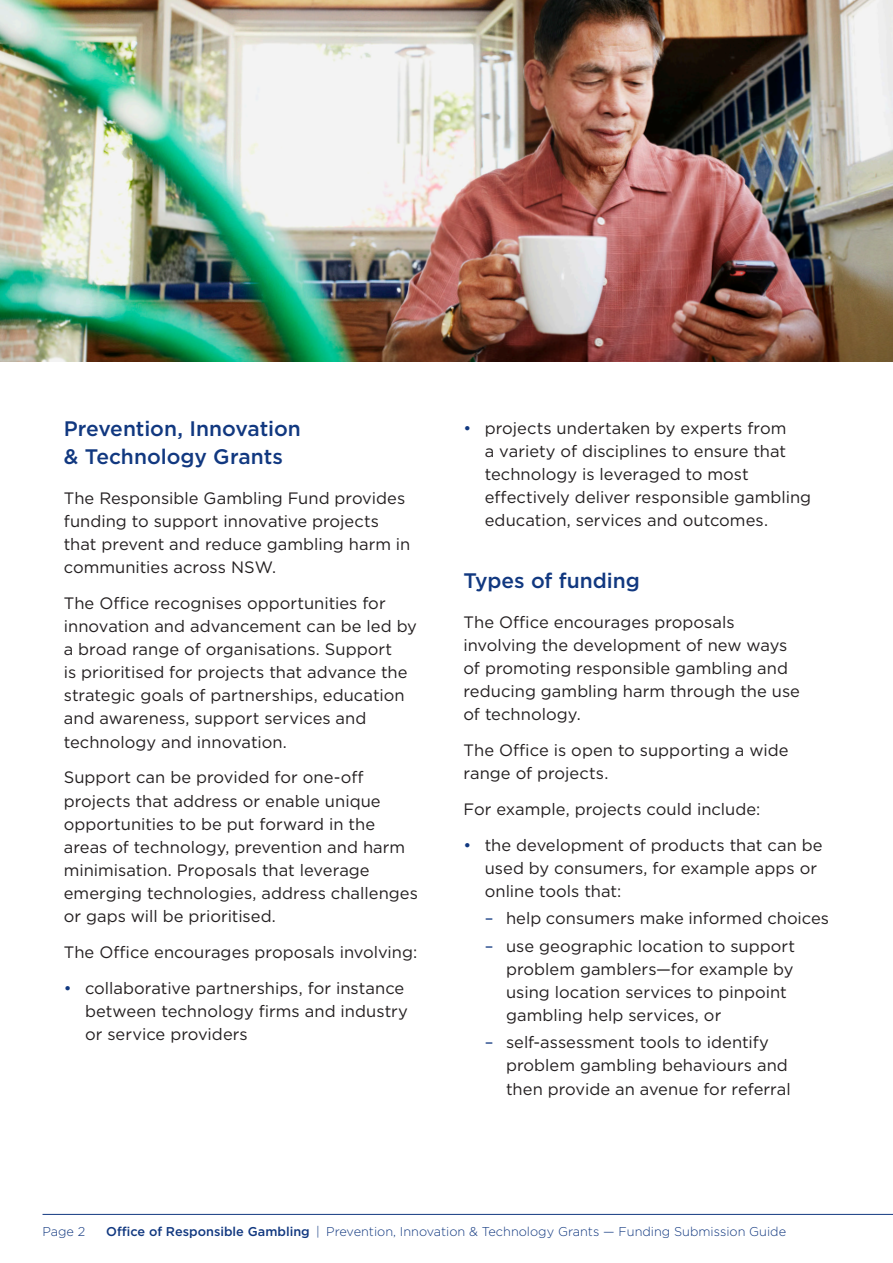
<style>
.page{position:relative;width:893px;height:1263px;background:#fff}
.page>*{position:absolute;margin:0;border:0;box-sizing:border-box;transform-origin:0 0}
.t1{font:500 21px/27.3px "Gotham";color:#113880}
.Body{font:16.5px/23.1px "Gotham";color:#231f20}
.t2{font:300 12.75px "Gotham";color:#113880}
.s1{color:#113880}
.s2{font-weight:500}
</style>
<div class="page">
<hr style="left:43px;top:1214px;width:850px;height:1px;background:#113880">
<img style="left:0;top:0;width:893px;height:361px">
<h2 class="t1" style="left:64px;top:415px;width:239px">Prevention, Innovation &amp; Technology Grants</h2>
<p class="Body" style="left:64px;top:486px;width:348px">The Responsible Gambling Fund provides funding to support innovative projects that prevent and reduce gambling harm in communities across NSW.</p>
<p class="Body" style="left:64px;top:591px;width:355px">The Office recognises opportunities for innovation and advancement can be led by a broad range of organisations. Support<br>is prioritised for projects that advance the strategic goals of partnerships, education and awareness, support services and technology and innovation.</p>
<p class="Body" style="left:64px;top:766px;width:356px">Support can be provided for one‑off projects that address or enable unique opportunities to be put forward in the areas of technology, prevention and harm minimisation. Proposals that leverage emerging technologies, address challenges or gaps will be prioritised.</p>
<p class="Body" style="left:64px;top:940px;width:355px">The Office encourages proposals involving:</p>
<p class="Body" style="left:85px;top:976px;width:324px;text-indent:-21px"><span class="s1">•</span> collaborative partnerships, for instance between technology firms and industry or service providers</p>
<p class="Body" style="left:485px;top:416px;width:328px;text-indent:-21px"><span class="s1">•</span> projects undertaken by experts from<br>a variety of disciplines to ensure that technology is leveraged to most effectively deliver responsible gambling education, services and outcomes.</p>
<h2 class="t1" style="left:463px;top:566px;width:178px">Types of funding</h2>
<p class="Body" style="left:463px;top:610px;width:338px">The Office encourages proposals involving the development of new ways of promoting responsible gambling and reducing gambling harm through the use of technology.</p>
<p class="Body" style="left:463px;top:738px;width:327px">The Office is open to supporting a wide range of projects.</p>
<p class="Body" style="left:463px;top:797px;width:298px">For example, projects could include:</p>
<p class="Body" style="left:485px;top:833px;width:339px;text-indent:-21px"><span class="s1">•</span> the development of products that can be used by consumers, for example apps or online tools that:</p>
<p class="Body" style="left:485px;top:906px;width:346px"><span class="s1">–</span> help consumers make informed choices</p>
<p class="Body" style="left:506px;top:934px;width:291px;text-indent:-21px"><span class="s1">–</span> use geographic location to support problem gamblers—for example by using location services to pinpoint gambling help services, or</p>
<p class="Body" style="left:506px;top:1030px;width:286px;text-indent:-21px"><span class="s1">–</span> self‑assessment tools to identify problem gambling behaviours and then provide an avenue for referral</p>
<p class="t2" style="left:43px;top:1224px;width:44px">Page 2</p>
<p class="t2" style="left:106px;top:1224px;width:681px"><span class="s2">Office of Responsible Gambling</span> | Prevention, Innovation &amp; Technology Grants — Funding Submission Guide</p>
</div>
